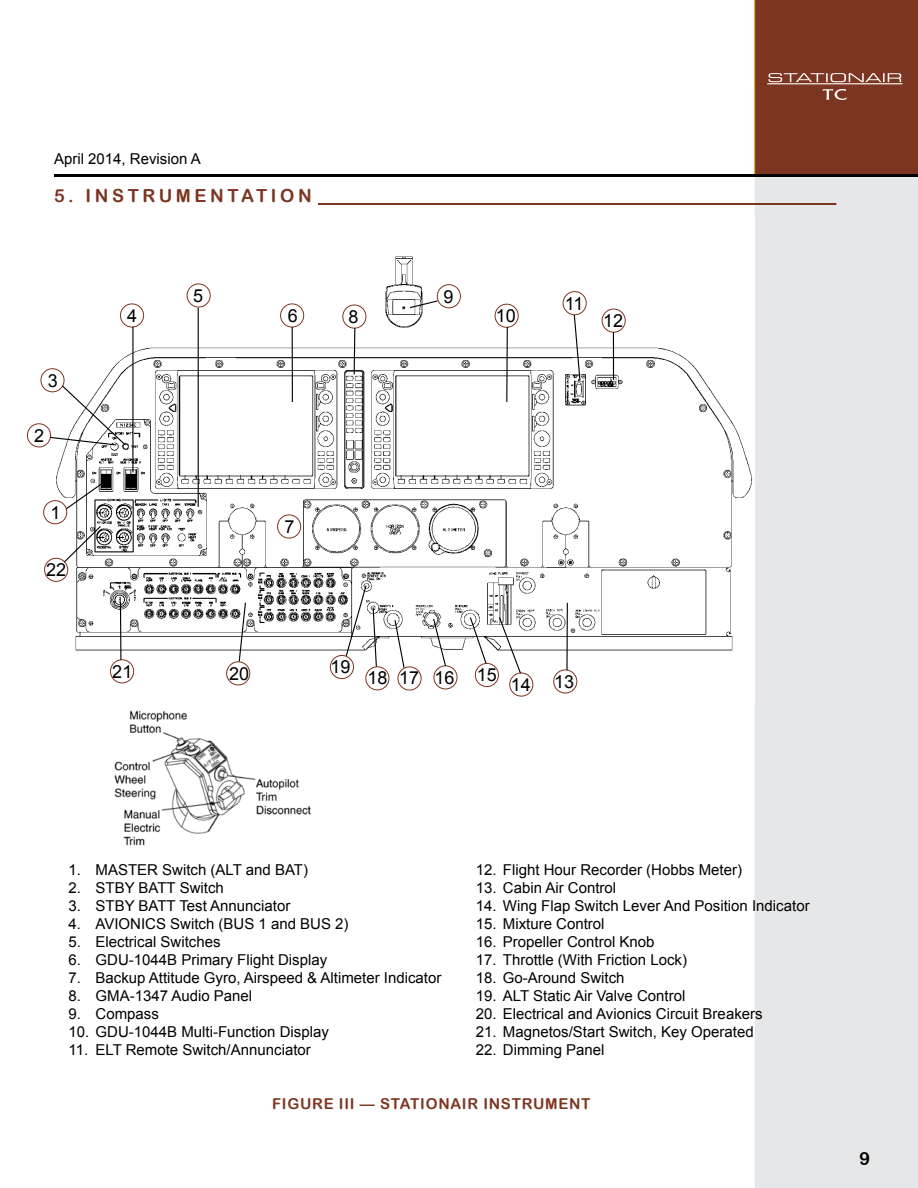
<style>
.page{position:relative;width:918px;height:1188px;background:#fff}
.page>*{position:absolute;margin:0;border:0;box-sizing:border-box;transform-origin:0 0}
.t1{font:18px "Arial";color:#000}
.t2{font:18px "Arial Rounded MT Bold";letter-spacing:.2em;color:#7c3520}
.t3{font:18px "Arial Rounded MT Bold";color:#000}
.t4{font:15px "Arial";color:#000}
.t5{font:15px "Arial Rounded MT Bold";letter-spacing:.05em;color:#7c3520}
</style>
<div class="page">
<div style="left:755px;top:177px;width:163px;height:1011px;background:#e6e7e8"></div>
<hr style="left:54px;top:174px;width:864px;height:3px;background:#000">
<div style="left:754px;top:0;width:164px;height:174px;background:#7c3520"></div>
<img style="left:53px;top:256px;width:700px;height:441px">
<img style="left:111px;top:696px;width:210px;height:150px">
<hr style="left:318px;top:203px;width:518px;height:2px;background:#7c3520">
<div style="left:44px;top:558px;width:24px;height:24px;border:1px solid #7c3520;border-radius:50%"></div>
<div style="left:110px;top:659px;width:24px;height:24px;border:1px solid #7c3520;border-radius:50%"></div>
<div style="left:226px;top:661px;width:24px;height:24px;border:1px solid #7c3520;border-radius:50%"></div>
<div style="left:398px;top:666px;width:24px;height:24px;border:1px solid #7c3520;border-radius:50%"></div>
<div style="left:434px;top:665px;width:23px;height:24px;border:1px solid #7c3520;border-radius:50%"></div>
<div style="left:563px;top:291px;width:24px;height:24px;border:1px solid #7c3520;border-radius:50%"></div>
<div style="left:475px;top:663px;width:24px;height:24px;border:1px solid #7c3520;border-radius:50%"></div>
<div style="left:509px;top:673px;width:24px;height:24px;border:1px solid #7c3520;border-radius:50%"></div>
<div style="left:553px;top:669px;width:24px;height:24px;border:1px solid #7c3520;border-radius:50%"></div>
<div style="left:602px;top:309px;width:24px;height:24px;border:1px solid #7c3520;border-radius:50%"></div>
<div style="left:437px;top:284px;width:24px;height:24px;border:1px solid #7c3520;border-radius:50%"></div>
<div style="left:342px;top:305px;width:24px;height:24px;border:1px solid #7c3520;border-radius:50%"></div>
<div style="left:280px;top:303px;width:24px;height:24px;border:1px solid #7c3520;border-radius:50%"></div>
<div style="left:120px;top:303px;width:24px;height:24px;border:1px solid #7c3520;border-radius:50%"></div>
<div style="left:187px;top:283px;width:24px;height:24px;border:1px solid #7c3520;border-radius:50%"></div>
<div style="left:277px;top:514px;width:24px;height:24px;border:1px solid #7c3520;border-radius:50%"></div>
<div style="left:41px;top:368px;width:23px;height:24px;border:1px solid #7c3520;border-radius:50%"></div>
<div style="left:27px;top:423px;width:24px;height:24px;border:1px solid #7c3520;border-radius:50%"></div>
<div style="left:495px;top:304px;width:24px;height:24px;border:1px solid #7c3520;border-radius:50%"></div>
<div style="left:43px;top:500px;width:24px;height:24px;border:1px solid #7c3520;border-radius:50%"></div>
<svg style="left:63px;top:525px;width:39px;height:39px"></svg>
<svg style="left:119px;top:601px;width:3px;height:60px"></svg>
<svg style="left:238px;top:601px;width:9px;height:62px"></svg>
<svg style="left:394px;top:619px;width:11px;height:50px"></svg>
<svg style="left:432px;top:618px;width:15px;height:49px"></svg>
<svg style="left:469px;top:616px;width:18px;height:49px"></svg>
<svg style="left:498px;top:616px;width:24px;height:59px"></svg>
<hr style="left:566px;top:603px;width:2px;height:67px;background:#000">
<hr style="left:613px;top:332px;width:1px;height:48px;background:#000">
<svg style="left:573px;top:314px;width:8px;height:67px"></svg>
<svg style="left:506px;top:326px;width:2px;height:77px"></svg>
<svg style="left:409px;top:300px;width:30px;height:9px"></svg>
<svg style="left:353px;top:327px;width:3px;height:49px"></svg>
<hr style="left:292px;top:327px;width:1px;height:75px;background:#000">
<hr style="left:198px;top:308px;width:1px;height:199px;background:#000">
<hr style="left:132px;top:327px;width:2px;height:145px;background:#000">
<svg style="left:49px;top:384px;width:78px;height:63px"></svg>
<svg style="left:65px;top:482px;width:38px;height:28px"></svg>
<svg style="left:345px;top:584px;width:33px;height:84px"></svg>
<div style="left:330px;top:655px;width:24px;height:24px;border:1px solid #7c3520;border-radius:50%"></div>
<div style="left:365px;top:666px;width:24px;height:24px;border:1px solid #7c3520;border-radius:50%"></div>
<p class="t4" style="left:54px;top:149px;width:148px">April 2014, Revision A</p>
<p class="t2" style="left:54px;top:185px;width:259px">5. INSTRU MENTATION</p>
<p class="t1" style="left:48px;top:369px;width:12px">3</p>
<p class="t1" style="left:34px;top:424px;width:12px">2</p>
<p class="t1" style="left:50px;top:500px;width:12px">1</p>
<p class="t1" style="left:46px;top:558px;width:22px">22</p>
<p class="t1" style="left:193px;top:284px;width:12px">5</p>
<p class="t1" style="left:127px;top:304px;width:12px">4</p>
<p class="t1" style="left:288px;top:304px;width:12px">6</p>
<p class="t1" style="left:349px;top:304px;width:12px">8</p>
<p class="t1" style="left:443px;top:284px;width:12px">9</p>
<p class="t1" style="left:496px;top:304px;width:22px">10</p>
<p class="t1" style="left:565px;top:291px;width:20px">11</p>
<p class="t1" style="left:603px;top:309px;width:22px">12</p>
<p class="t1" style="left:284px;top:515px;width:12px">7</p>
<p class="t1" style="left:330px;top:655px;width:22px">19</p>
<p class="t1" style="left:112px;top:660px;width:22px">21</p>
<p class="t1" style="left:229px;top:662px;width:22px">20</p>
<p class="t1" style="left:399px;top:666px;width:57px">17 16</p>
<p class="t1" style="left:368px;top:666px;width:22px">18</p>
<p class="t1" style="left:477px;top:663px;width:22px">15</p>
<p class="t1" style="left:511px;top:673px;width:22px">14</p>
<p class="t1" style="left:554px;top:669px;width:22px">13</p>
<p class="t4" style="left:69px;top:860px;width:241px">1. MASTER Switch (ALT and BAT)</p>
<p class="t4" style="left:69px;top:878px;width:157px">2. STBY BATT Switch</p>
<p class="t4" style="left:69px;top:896px;width:223px">3. STBY BATT Test Annunciator</p>
<p class="t4" style="left:69px;top:914px;width:282px">4. AVIONICS Switch (BUS 1 and BUS 2)</p>
<p class="t4" style="left:69px;top:932px;width:154px">5. Electrical Switches</p>
<p class="t4" style="left:69px;top:950px;width:260px">6. GDU-1044B Primary Flight Display</p>
<p class="t4" style="left:69px;top:968px;width:374px">7. Backup Attitude Gyro, Airspeed &amp; Altimeter Indicator</p>
<p class="t4" style="left:69px;top:986px;width:185px">8. GMA-1347 Audio Panel</p>
<p class="t4" style="left:69px;top:1004px;width:92px">9. Compass</p>
<p class="t4" style="left:69px;top:1022px;width:262px">10. GDU-1044B Multi-Function Display</p>
<p class="t4" style="left:69px;top:1040px;width:244px">11. ELT Remote Switch/Annunciator</p>
<p class="t4" style="left:476px;top:860px;width:268px">12. Flight Hour Recorder (Hobbs Meter)</p>
<p class="t4" style="left:476px;top:878px;width:142px">13. Cabin Air Control</p>
<p class="t4" style="left:476px;top:896px;width:335px">14. Wing Flap Switch Lever And Position Indicator</p>
<p class="t4" style="left:476px;top:914px;width:130px">15. Mixture Control</p>
<p class="t4" style="left:476px;top:932px;width:180px">16. Propeller Control Knob</p>
<p class="t4" style="left:476px;top:950px;width:213px">17. Throttle (With Friction Lock)</p>
<p class="t4" style="left:476px;top:968px;width:150px">18. Go-Around Switch</p>
<p class="t4" style="left:476px;top:986px;width:211px">19. ALT Static Air Valve Control</p>
<p class="t4" style="left:476px;top:1004px;width:288px">20. Electrical and Avionics Circuit Breakers</p>
<p class="t4" style="left:476px;top:1022px;width:279px">21. Magnetos/Start Switch, Key Operated</p>
<p class="t4" style="left:476px;top:1040px;width:130px">22. Dimming Panel</p>
<p class="t5" style="left:272px;top:1095px;width:320px">FIGU RE III — STATIONAIR INSTRU MENT</p>
<p class="t3" style="left:859px;top:1148px;width:12px">9</p>
</div>
